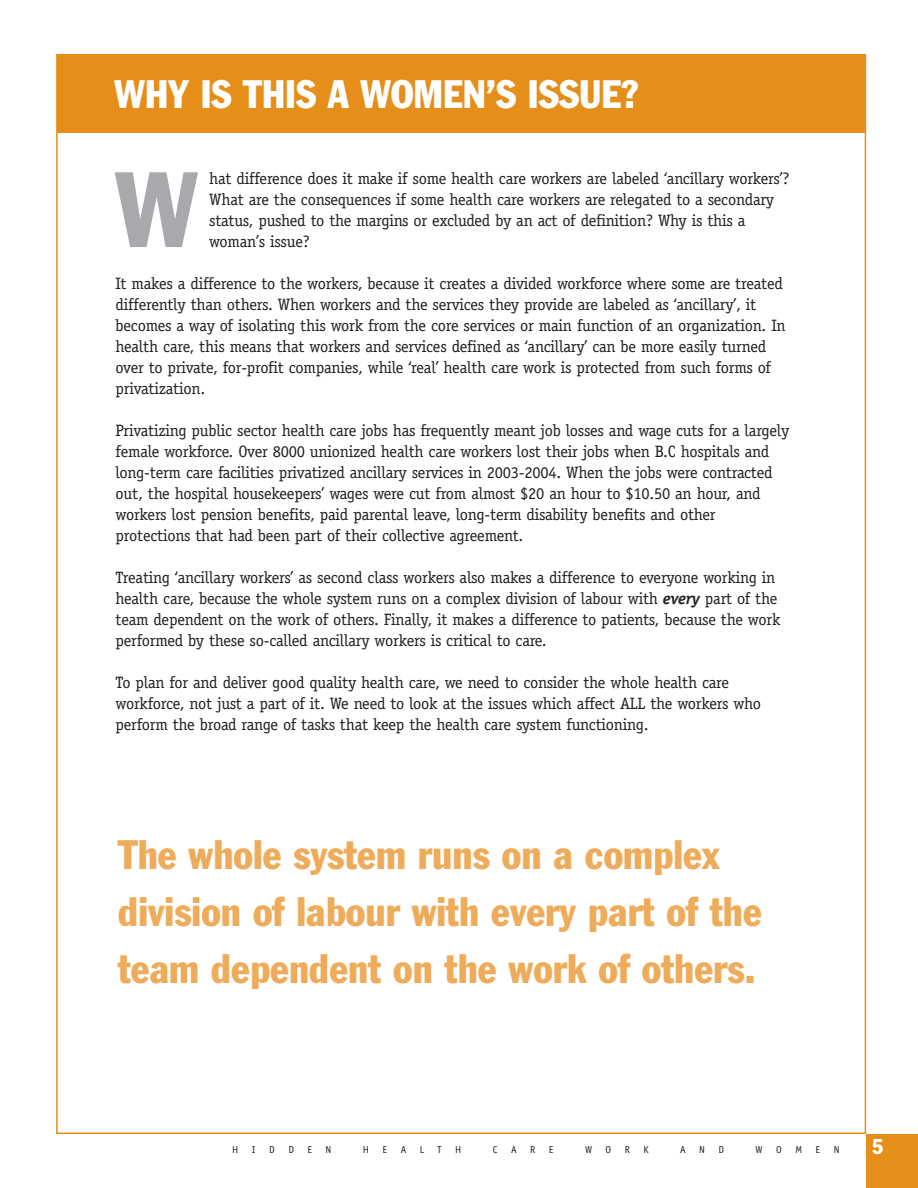
<style>
.page{position:relative;width:918px;height:1188px;background:#fff}
.page>*{position:absolute;margin:0;border:0;box-sizing:border-box;transform-origin:0 0}
.t1{font:condensed 105px "Franklin Gothic";color:#a8a9ad}
.t2{font:condensed 40.5px/57px "Franklin Gothic";color:#eeac5b}
.t3{font:condensed 39px "Franklin Gothic";color:#fff}
.t4{font:condensed 21px "Franklin Gothic";color:#fff}
.t5{font:16.5px/21px "Officina Serif";letter-spacing:-.015em;color:#231f20}
.t6{font:10.2px "Officina Sans";color:#231f20}
.s1{font-weight:700;font-style:italic}
</style>
<div class="page">
<div style="left:866px;top:1134px;width:52px;height:54px;background:#e58e19"></div>
<div style="left:57px;top:54px;width:809px;height:78px;background:#e58e19"></div>
<h3 class="t3" style="left:114px;top:80px;width:526px">WHY IS THIS A WOMEN’S ISSUE?</h3>
<h1 class="t1" style="left:115px;top:172px;width:85px">W</h1>
<p class="t5" style="left:209px;top:168px;width:582px">hat difference does it make if some health care workers are labeled ‘ancillary workers’?<br>What are the consequences if some health care workers are relegated to a secondary status, pushed to the margins or excluded by an act of definition? Why is this a woman’s issue?</p>
<p class="t5" style="left:116px;top:273px;width:672px">It makes a difference to the workers, because it creates a divided workforce where some are treated differently than others. When workers and the services they provide are labeled as ‘ancillary’, it becomes a way of isolating this work from the core services or main function of an organization. In health care, this means that workers and services defined as ‘ancillary’ can be more easily turned over to private, for-profit companies, while ‘real’ health care work is protected from such forms of privatization.</p>
<p class="t5" style="left:116px;top:420px;width:675px">Privatizing public sector health care jobs has frequently meant job losses and wage cuts for a largely female workforce. Over 8000 unionized health care workers lost their jobs when B.C hospitals and long-term care facilities privatized ancillary services in 2003-2004. When the jobs were contracted out, the hospital housekeepers’ wages were cut from almost $20 an hour to $10.50 an hour, and workers lost pension benefits, paid parental leave, long-term disability benefits and other protections that had been part of their collective agreement.</p>
<p class="t5" style="left:116px;top:567px;width:667px">Treating ‘ancillary workers’ as second class workers also makes a difference to everyone working in health care, because the whole system runs on a complex division of labour with <span class="s1">every</span> part of the team dependent on the work of others. Finally, it makes a difference to patients, because the work performed by these so-called ancillary workers is critical to care.</p>
<p class="t5" style="left:116px;top:672px;width:647px">To plan for and deliver good quality health care, we need to consider the whole health care workforce, not just a part of it. We need to look at the issues which affect ALL the workers who perform the broad range of tasks that keep the health care system functioning.</p>
<h2 class="t2" style="left:118px;top:829px;width:645px">The whole system runs on a complex division of labour with every part of the team dependent on the work of others.</h2>
<p class="t6" style="left:232px;top:1146px;width:8px">H</p>
<p class="t6" style="left:252px;top:1146px;width:5px">I</p>
<p class="t6" style="left:269px;top:1146px;width:7px">D</p>
<p class="t6" style="left:288px;top:1146px;width:7px">D</p>
<p class="t6" style="left:307px;top:1146px;width:6px">E</p>
<p class="t6" style="left:326px;top:1146px;width:7px">N</p>
<p class="t6" style="left:363px;top:1146px;width:8px">H</p>
<p class="t6" style="left:383px;top:1146px;width:6px">E</p>
<p class="t6" style="left:401px;top:1146px;width:7px">A</p>
<p class="t6" style="left:420px;top:1146px;width:6px">L</p>
<p class="t6" style="left:437px;top:1146px;width:6px">T</p>
<p class="t6" style="left:455px;top:1146px;width:8px">H</p>
<p class="t6" style="left:493px;top:1146px;width:6px">C</p>
<p class="t6" style="left:511px;top:1146px;width:7px">A</p>
<p class="t6" style="left:530px;top:1146px;width:7px">R</p>
<p class="t6" style="left:549px;top:1146px;width:6px">E</p>
<p class="t6" style="left:585px;top:1146px;width:9px">W</p>
<p class="t6" style="left:606px;top:1146px;width:7px">O</p>
<p class="t6" style="left:625px;top:1146px;width:7px">R</p>
<p class="t6" style="left:644px;top:1146px;width:7px">K</p>
<p class="t6" style="left:680px;top:1146px;width:7px">A</p>
<p class="t6" style="left:699px;top:1146px;width:7px">N</p>
<p class="t6" style="left:719px;top:1146px;width:7px">D</p>
<p class="t6" style="left:756px;top:1146px;width:9px">W</p>
<p class="t6" style="left:776px;top:1146px;width:7px">O</p>
<p class="t6" style="left:795px;top:1146px;width:8px">M</p>
<p class="t6" style="left:816px;top:1146px;width:6px">E</p>
<p class="t6" style="left:834px;top:1146px;width:7px">N</p>
<p class="t4" style="left:872px;top:1139px;width:13px">5</p>
</div>
